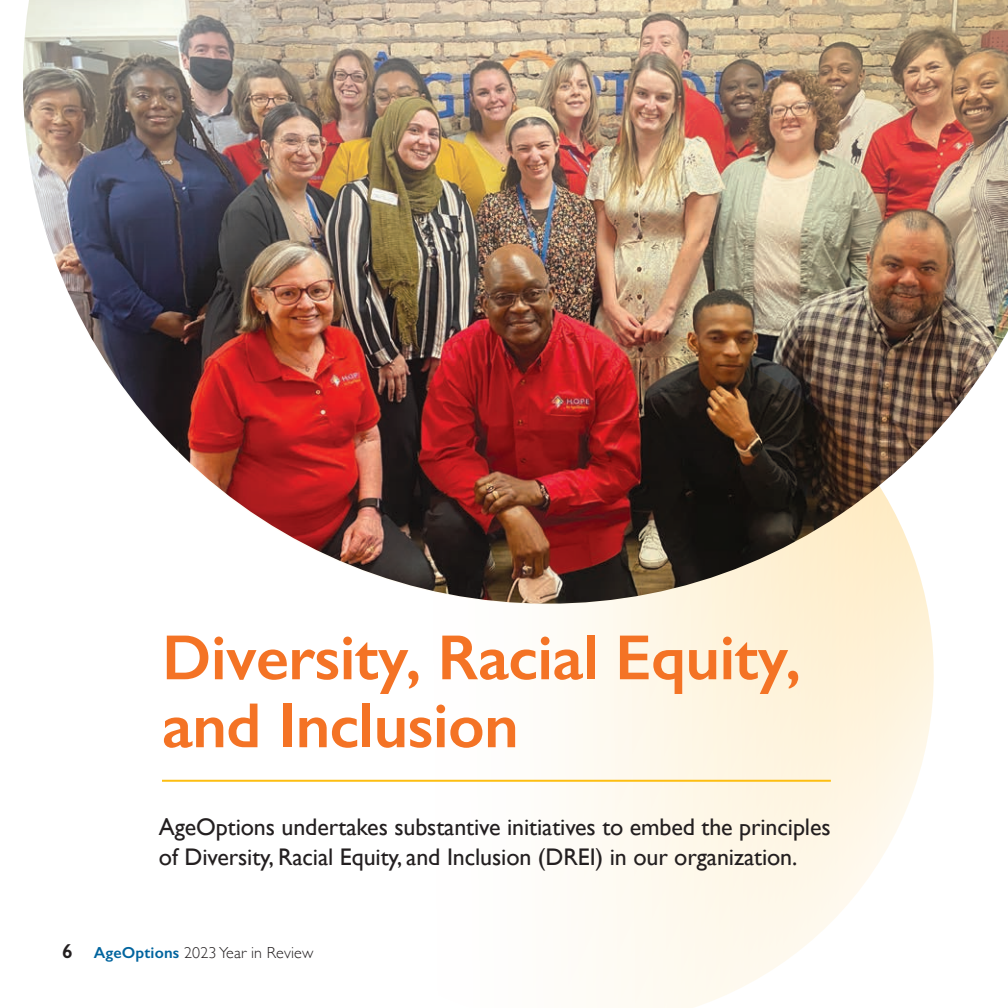
<style>
.page{position:relative;width:1008px;height:1008px;background:#fff}
.page>*{position:absolute;margin:0;border:0;box-sizing:border-box;transform-origin:0 0}
.Story_Title{font:600 64px/68px "Gill Sans";letter-spacing:-.01em;color:#f47325}
.Intro_Regular{font:24px/30px "Gill Sans";letter-spacing:-.005em;color:#231f20}
.t1{font:600 20px "Gill Sans";color:#231f20}
.t2{font:300 16px "Gill Sans";letter-spacing:.01em;color:#231f20}
.s1{font-weight:600;color:#00649e}
</style>
<div class="page">
<img style="left:23px;top:0;width:985px;height:461px">
<img style="left:188px;top:279px;width:790px;height:729px">
<hr style="left:162px;top:780px;width:669px;height:2px;background:#fdbe12">
<p class="Story_Title" style="left:162px;top:623px;width:640px">Diversity, Racial Equity, and Inclusion</p>
<p class="Intro_Regular" style="left:159px;top:812px;width:673px">AgeOptions undertakes substantive initiatives to embed the principles of Diversity, Racial Equity, and Inclusion (DREI) in our organization.</p>
<p class="t1" style="left:62px;top:939px;width:12px">6</p>
<p class="t2" style="left:94px;top:940px;width:221px"><span class="s1">AgeOptions</span> 2023 Year in Review</p>
</div>
